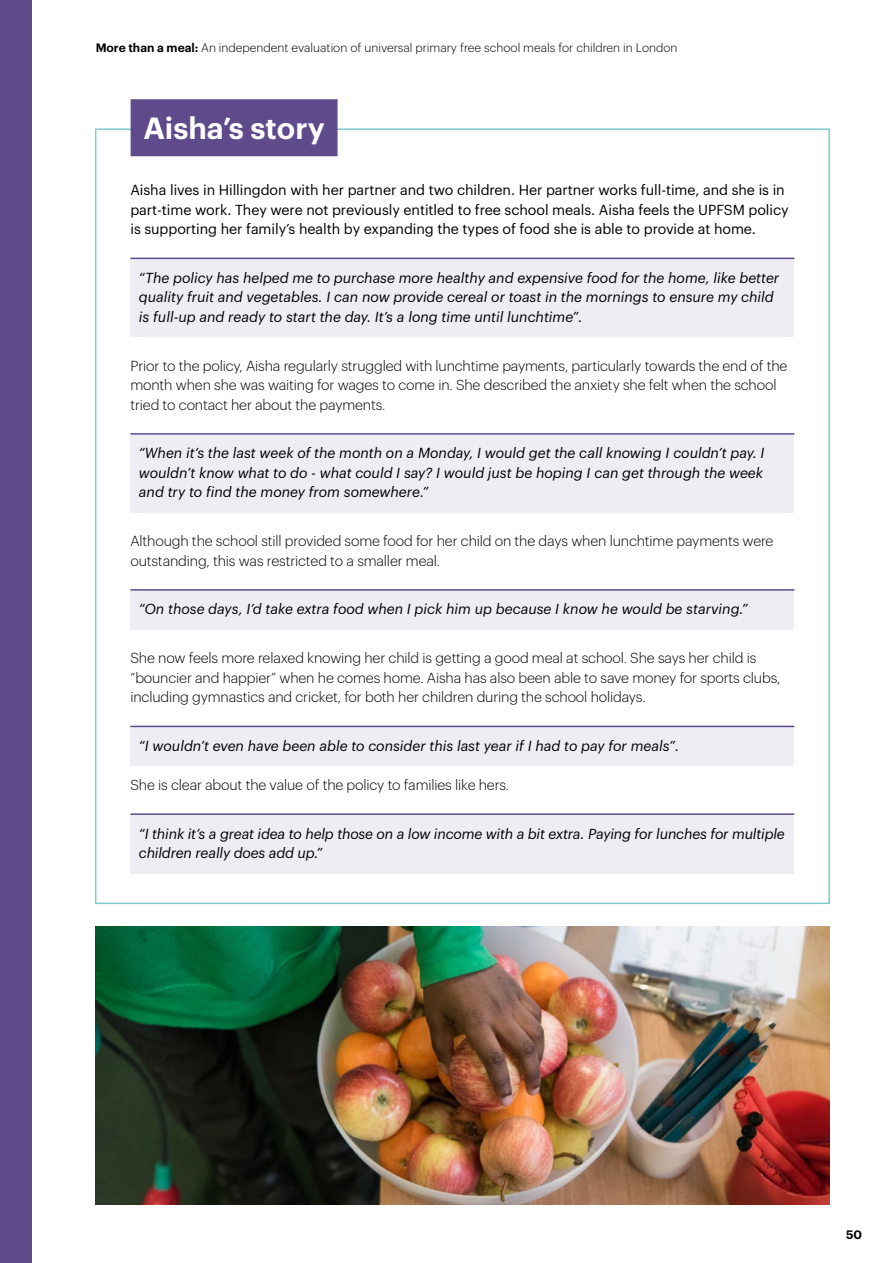
<style>
.page{position:relative;width:893px;height:1263px;background:#fff}
.page>*{position:absolute;margin:0;border:0;box-sizing:border-box;transform-origin:0 0}
.Ultraviolet_Header_A{font:600 30px "Graphik";color:#fff}
.Mini_quotes{font:italic 14.25px/19.5px "Graphik";color:#000}
.Body_Copy{font:300 14.25px/19.5px "Graphik";letter-spacing:-.01em;color:#000}
.Body_Copy-2{font:14.25px/19.5px "Graphik";letter-spacing:-.005em;color:#000}
.t1{font:300 12px "Graphik";color:#000}
.t2{font:600 12px "Graphik";color:#000}
.s1{font-weight:600}
</style>
<div class="page">
<div style="left:0;top:0;width:32px;height:1263px;background:#5f4b8b"></div>
<div style="left:130px;top:258px;width:664px;height:79px;background:#efedf4"></div>
<hr style="left:130px;top:258px;width:664px;height:1px;background:#5f4b8b">
<div style="left:130px;top:434px;width:664px;height:79px;background:#efedf4"></div>
<hr style="left:130px;top:433px;width:664px;height:2px;background:#5f4b8b">
<div style="left:130px;top:590px;width:664px;height:40px;background:#efedf4"></div>
<hr style="left:130px;top:589px;width:664px;height:2px;background:#5f4b8b">
<div style="left:130px;top:726px;width:664px;height:40px;background:#efedf4"></div>
<hr style="left:130px;top:726px;width:664px;height:1px;background:#5f4b8b">
<div style="left:130px;top:814px;width:664px;height:59px;background:#efedf4"></div>
<hr style="left:130px;top:813px;width:664px;height:2px;background:#5f4b8b">
<img style="left:96px;top:926px;width:733px;height:278px">
<div style="left:131px;top:99px;width:207px;height:57px;background:#5f4b8b"></div>
<p class="t1" style="left:96px;top:39px;width:583px"><span class="s1">More than a meal:</span> An independent evaluation of universal primary free school meals for children in London</p>
<p class="Ultraviolet_Header_A" style="left:143px;top:105px;width:183px">Aisha’s story</p>
<p class="Body_Copy-2" style="left:130px;top:179px;width:660px">Aisha lives in Hillingdon with her partner and two children. Her partner works full-time, and she is in part-time work. They were not previously entitled to free school meals. Aisha feels the UPFSM policy is supporting her family’s health by expanding the types of food she is able to provide at home.</p>
<p class="Mini_quotes" style="left:139px;top:267px;width:642px">“The policy has helped me to purchase more healthy and expensive food for the home, like better quality fruit and vegetables. I can now provide cereal or toast in the mornings to ensure my child is full-up and ready to start the day. It’s a long time until lunchtime”.</p>
<p class="Body_Copy" style="left:130px;top:354px;width:658px">Prior to the policy, Aisha regularly struggled with lunchtime payments, particularly towards the end of the month when she was waiting for wages to come in. She described the anxiety she felt when the school tried to contact her about the payments.</p>
<p class="Mini_quotes" style="left:139px;top:442px;width:627px;text-align:justify">“When it’s the last week of the month on a Monday, I would get the call knowing I couldn’t pay. I wouldn’t know what to do - what could I say? I would just be hoping I can get through the week and try to find the money from somewhere.”</p>
<p class="Body_Copy" style="left:130px;top:530px;width:645px">Although the school still provided some food for her child on the days when lunchtime payments were outstanding, this was restricted to a smaller meal.</p>
<p class="Mini_quotes" style="left:139px;top:598px;width:610px">“On those days, I’d take extra food when I pick him up because I know he would be starving.”</p>
<p class="Body_Copy" style="left:130px;top:647px;width:651px">She now feels more relaxed knowing her child is getting a good meal at school. She says her child is “bouncier and happier” when he comes home. Aisha has also been able to save money for sports clubs, including gymnastics and cricket, for both her children during the school holidays.</p>
<p class="Mini_quotes" style="left:139px;top:735px;width:542px">“I wouldn’t even have been able to consider this last year if I had to pay for meals”.</p>
<p class="Body_Copy" style="left:130px;top:774px;width:380px">She is clear about the value of the policy to families like hers.</p>
<p class="Mini_quotes" style="left:139px;top:822px;width:647px">“I think it’s a great idea to help those on a low income with a bit extra. Paying for lunches for multiple children really does add up.”</p>
<p class="t2" style="left:846px;top:1225px;width:17px">50</p>
</div>
